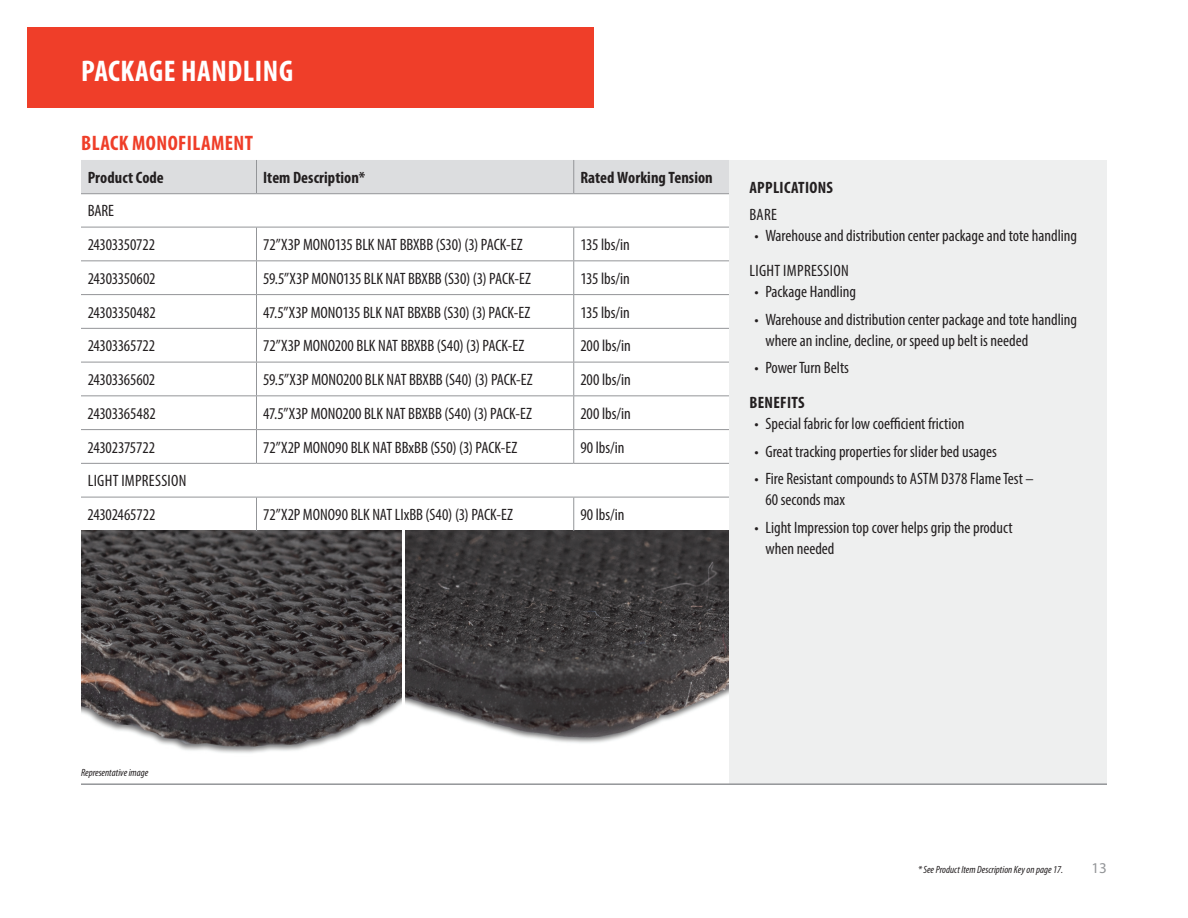
<style>
.page{position:relative;width:1188px;height:918px;background:#fff}
.page>*{position:absolute;margin:0;border:0;box-sizing:border-box;transform-origin:0 0}
.t1{font:700 condensed 30px "Myriad Pro";letter-spacing:.02em;color:#fff}
.t2{font:700 condensed 21px "Myriad Pro";letter-spacing:.02em;color:#ef3e29}
.t3{font:condensed 16.5px/21px "Myriad Pro";color:#231f20}
.t4{font:700 condensed 16.5px "Myriad Pro";letter-spacing:.005em;color:#231f20}
.t5{font:15px "Myriad Pro";color:#939598}
.t6{font:italic condensed 10.5px "Myriad Pro";color:#231f20}
</style>
<div class="page">
<div style="left:27px;top:27px;width:567px;height:81px;background:#ef3e29"></div>
<img style="left:81px;top:531px;width:321px;height:222px">
<img style="left:405px;top:531px;width:324px;height:212px">
<div style="left:81px;top:160px;width:648px;height:33px;background:#dcdddf"></div>
<hr style="left:256px;top:160px;width:1px;height:33px;background:#939598">
<hr style="left:573px;top:160px;width:1px;height:33px;background:#939598">
<hr style="left:81px;top:193px;width:175px;height:1px;background:#939598">
<hr style="left:256px;top:193px;width:318px;height:1px;background:#939598">
<hr style="left:574px;top:193px;width:155px;height:1px;background:#939598">
<hr style="left:81px;top:227px;width:175px;height:1px;background:#939598">
<hr style="left:256px;top:227px;width:318px;height:1px;background:#939598">
<hr style="left:256px;top:227px;width:1px;height:33px;background:#939598">
<hr style="left:574px;top:227px;width:155px;height:1px;background:#939598">
<hr style="left:573px;top:227px;width:1px;height:33px;background:#939598">
<hr style="left:81px;top:260px;width:175px;height:1px;background:#939598">
<hr style="left:256px;top:260px;width:318px;height:1px;background:#939598">
<hr style="left:256px;top:261px;width:1px;height:33px;background:#939598">
<hr style="left:574px;top:260px;width:155px;height:1px;background:#939598">
<hr style="left:573px;top:261px;width:1px;height:33px;background:#939598">
<hr style="left:81px;top:294px;width:175px;height:1px;background:#939598">
<hr style="left:256px;top:294px;width:318px;height:1px;background:#939598">
<hr style="left:256px;top:295px;width:1px;height:33px;background:#939598">
<hr style="left:574px;top:294px;width:155px;height:1px;background:#939598">
<hr style="left:573px;top:295px;width:1px;height:33px;background:#939598">
<hr style="left:81px;top:328px;width:175px;height:1px;background:#939598">
<hr style="left:256px;top:328px;width:318px;height:1px;background:#939598">
<hr style="left:256px;top:329px;width:1px;height:33px;background:#939598">
<hr style="left:574px;top:328px;width:155px;height:1px;background:#939598">
<hr style="left:573px;top:329px;width:1px;height:33px;background:#939598">
<hr style="left:81px;top:362px;width:175px;height:1px;background:#939598">
<hr style="left:256px;top:362px;width:318px;height:1px;background:#939598">
<hr style="left:256px;top:362px;width:1px;height:33px;background:#939598">
<hr style="left:574px;top:362px;width:155px;height:1px;background:#939598">
<hr style="left:573px;top:362px;width:1px;height:33px;background:#939598">
<hr style="left:81px;top:395px;width:175px;height:1px;background:#939598">
<hr style="left:256px;top:395px;width:318px;height:1px;background:#939598">
<hr style="left:256px;top:396px;width:1px;height:33px;background:#939598">
<hr style="left:574px;top:395px;width:155px;height:1px;background:#939598">
<hr style="left:573px;top:396px;width:1px;height:33px;background:#939598">
<hr style="left:81px;top:429px;width:175px;height:1px;background:#939598">
<hr style="left:256px;top:429px;width:318px;height:1px;background:#939598">
<hr style="left:256px;top:430px;width:1px;height:33px;background:#939598">
<hr style="left:574px;top:429px;width:155px;height:1px;background:#939598">
<hr style="left:573px;top:430px;width:1px;height:33px;background:#939598">
<hr style="left:81px;top:463px;width:175px;height:1px;background:#939598">
<hr style="left:256px;top:463px;width:318px;height:1px;background:#939598">
<hr style="left:574px;top:463px;width:155px;height:1px;background:#939598">
<hr style="left:81px;top:497px;width:175px;height:1px;background:#939598">
<hr style="left:256px;top:497px;width:318px;height:1px;background:#939598">
<hr style="left:256px;top:497px;width:1px;height:34px;background:#939598">
<hr style="left:574px;top:497px;width:155px;height:1px;background:#939598">
<hr style="left:573px;top:497px;width:1px;height:34px;background:#939598">
<div style="left:729px;top:160px;width:378px;height:623px;background:#eeefef"></div>
<hr style="left:81px;top:783px;width:1026px;height:2px;background:#939598">
<h1 class="t1" style="left:81px;top:54px;width:213px">PACKAGE HANDLING</h1>
<p class="t2" style="left:81px;top:131px;width:173px">BLACK MONOFILAMENT</p>
<p class="t4" style="left:88px;top:168px;width:78px">Product Code</p>
<p class="t4" style="left:263px;top:168px;width:103px">Item Description*</p>
<p class="t4" style="left:580px;top:168px;width:134px">Rated Working Tension</p>
<p class="t3" style="left:88px;top:194px;width:69px;line-height:33.8px">BARE<br>24303350722</p>
<p class="t3" style="left:263px;top:234px;width:261px">72”X3P MONO135 BLK NAT BBXBB (S30) (3) PACK-EZ</p>
<p class="t3" style="left:580px;top:234px;width:51px">135 lbs/in</p>
<p class="t3" style="left:88px;top:268px;width:69px">24303350602</p>
<p class="t3" style="left:263px;top:268px;width:269px">59.5”X3P MONO135 BLK NAT BBXBB (S30) (3) PACK-EZ</p>
<p class="t3" style="left:580px;top:268px;width:51px">135 lbs/in</p>
<p class="t3" style="left:88px;top:301px;width:70px">24303350482</p>
<p class="t3" style="left:263px;top:301px;width:269px">47.5”X3P MONO135 BLK NAT BBXBB (S30) (3) PACK-EZ</p>
<p class="t3" style="left:580px;top:301px;width:51px">135 lbs/in</p>
<p class="t3" style="left:88px;top:335px;width:69px">24303365722</p>
<p class="t3" style="left:263px;top:335px;width:263px">72”X3P MONO200 BLK NAT BBXBB (S40) (3) PACK-EZ</p>
<p class="t3" style="left:580px;top:335px;width:52px">200 lbs/in</p>
<p class="t3" style="left:88px;top:369px;width:69px">24303365602</p>
<p class="t3" style="left:263px;top:369px;width:271px">59.5”X3P MONO200 BLK NAT BBXBB (S40) (3) PACK-EZ</p>
<p class="t3" style="left:580px;top:369px;width:52px">200 lbs/in</p>
<p class="t3" style="left:88px;top:403px;width:70px">24303365482</p>
<p class="t3" style="left:263px;top:403px;width:270px">47.5”X3P MONO200 BLK NAT BBXBB (S40) (3) PACK-EZ</p>
<p class="t3" style="left:580px;top:403px;width:52px">200 lbs/in</p>
<p class="t3" style="left:88px;top:436px;width:69px">24302375722</p>
<p class="t3" style="left:263px;top:436px;width:256px">72”X2P MONO90 BLK NAT BBxBB (S50) (3) PACK-EZ</p>
<p class="t3" style="left:580px;top:436px;width:46px">90 lbs/in</p>
<p class="t3" style="left:88px;top:464px;width:100px;line-height:33.8px">LIGHT IMPRESSION<br>24302465722</p>
<p class="t3" style="left:263px;top:504px;width:252px">72”X2P MONO90 BLK NAT LIxBB (S40) (3) PACK-EZ</p>
<p class="t3" style="left:580px;top:504px;width:46px">90 lbs/in</p>
<p class="t4" style="left:749px;top:178px;width:85px">APPLICATIONS</p>
<p class="t3" style="left:749px;top:204px;width:29px">BARE</p>
<p class="t3" style="left:749px;top:218px;width:329px;line-height:34.5px;text-indent:5px">• Warehouse and distribution center package and tote handling<br>LIGHT IMPRESSION</p>
<p class="t3" style="left:755px;top:281px;width:103px">• Package Handling</p>
<p class="t3" style="left:765px;top:308px;width:313px;text-indent:-11px">• Warehouse and distribution center package and tote handling where an incline, decline, or speed up belt is needed</p>
<p class="t3" style="left:755px;top:357px;width:96px">• Power Turn Belts</p>
<p class="t4" style="left:749px;top:393px;width:57px">BENEFITS</p>
<p class="t3" style="left:755px;top:413px;width:211px">• Special fabric for low coefficient friction</p>
<p class="t3" style="left:755px;top:440px;width:244px">• Great tracking properties for slider bed usages</p>
<p class="t3" style="left:765px;top:468px;width:270px;text-indent:-11px">• Fire Resistant compounds to ASTM D378 Flame Test –<br>60 seconds max</p>
<p class="t3" style="left:765px;top:517px;width:249px;text-indent:-11px">• Light Impression top cover helps grip the product when needed</p>
<p class="t6" style="left:81px;top:767px;width:69px">Representative image</p>
<p class="t6" style="left:918px;top:863px;width:147px">* See Product Item Description Key on page 17.</p>
<p class="t5" style="left:1092px;top:859px;width:17px">13</p>
</div>
